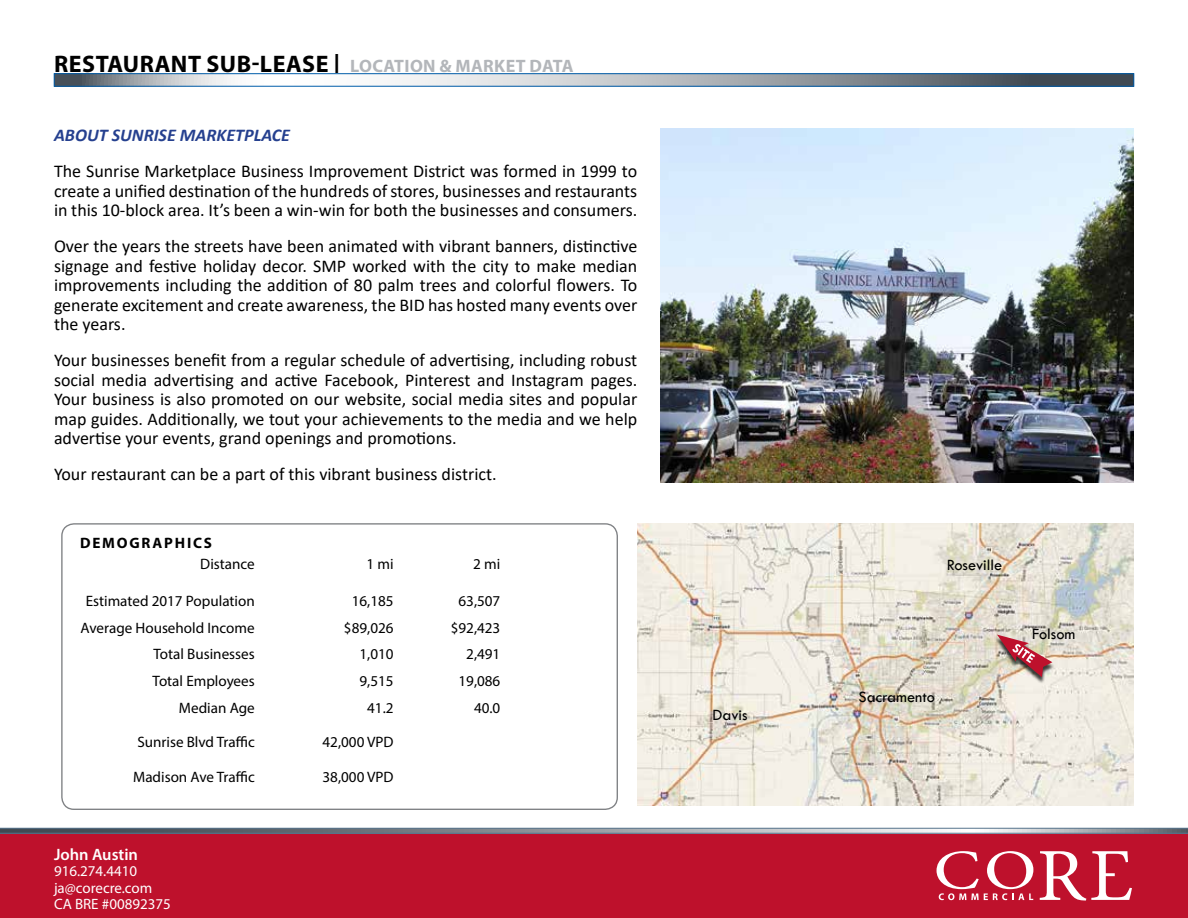
<style>
.page{position:relative;width:1188px;height:918px;background:#fff}
.page>*{position:absolute;margin:0;border:0;box-sizing:border-box;transform-origin:0 0}
.t1{font:700 24px "Myriad Pro";letter-spacing:.02em;color:#000}
.t2{font:18px/19.5px "Calibri";color:#000;text-align:justify}
.t3{font:italic 700 18px "Calibri";color:#25408f}
.t4{font:600 16.5px "Myriad Pro";color:#fff}
.t5{font:16.35px "Tw Cen";color:#000}
.t6{font:15.15px "Myriad Pro";color:#000}
.t7{font:700 15.15px "Myriad Pro";letter-spacing:.12em;color:#000}
.t8{font:15px/16.5px "Myriad Pro";color:#fff}
.s1{font-size:18px;color:#b3b6ba}
</style>
<div class="page">
<div style="left:0;top:834px;width:1188px;height:84px;background:#be112c"></div>
<svg style="left:937px;top:851px;width:96px;height:49px"></svg>
<svg style="left:1040px;top:851px;width:92px;height:50px"></svg>
<svg style="left:0;top:828px;width:1188px;height:6px;background:#808c97"></svg>
<div style="left:61px;top:523px;width:557px;height:287px;border:1px solid #808285;border-radius:12px"></div>
<svg style="left:56px;top:76px;width:1076px;height:8px"></svg>
<img style="left:637px;top:523px;width:497px;height:282px">
<div style="left:994px;top:636px;width:61px;height:49px;background:#000;opacity:.75"></div>
<svg style="left:997px;top:635px;width:55px;height:42px;background:#c48f8b"></svg>
<img style="left:661px;top:129px;width:473px;height:354px">
<h1 class="t1" style="left:54px;top:48px;width:521px">RESTAURANT SUB-LEASE | <span class="s1">LOCATION &amp; MARKET DATA</span></h1>
<p class="t3" style="left:54px;top:123px;width:237px">ABOUT SUNRISE MARKETPLACE</p>
<p class="t2" style="left:54px;top:161px;width:585px">The Sunrise Marketplace Business Improvement District was formed in 1999 to create a unified destination of the hundreds of stores, businesses and restaurants in this 10-block area. It’s been a win-win for both the businesses and consumers.</p>
<p class="t2" style="left:54px;top:236px;width:585px">Over the years the streets have been animated with vibrant banners, distinctive signage and festive holiday decor. SMP worked with the city to make median improvements including the addition of 80 palm trees and colorful flowers. To generate excitement and create awareness, the BID has hosted many events over the years.</p>
<p class="t2" style="left:54px;top:350px;width:585px">Your businesses benefit from a regular schedule of advertising, including robust social media advertising and active Facebook, Pinterest and Instagram pages.<br>Your business is also promoted on our website, social media sites and popular map guides. Additionally, we tout your achievements to the media and we help advertise your events, grand openings and promotions.</p>
<p class="t2" style="left:54px;top:464px;width:444px">Your restaurant can be a part of this vibrant business district.</p>
<p class="t7" style="left:80px;top:533px;width:134px">DEMOGRAPHICS</p>
<p class="t6" style="left:200px;top:554px;width:56px">Distance</p>
<p class="t6" style="left:367px;top:554px;width:29px">1 mi</p>
<p class="t6" style="left:473px;top:554px;width:29px">2 mi</p>
<p class="t6" style="left:86px;top:592px;width:170px">Estimated 2017 Population</p>
<p class="t6" style="left:352px;top:592px;width:43px">16,185</p>
<p class="t6" style="left:459px;top:592px;width:43px">63,507</p>
<p class="t6" style="left:81px;top:618px;width:176px">Average Household Income</p>
<p class="t6" style="left:344px;top:618px;width:51px">$89,026</p>
<p class="t6" style="left:451px;top:618px;width:51px">$92,423</p>
<p class="t6" style="left:154px;top:645px;width:103px">Total Businesses</p>
<p class="t6" style="left:359px;top:645px;width:36px">1,010</p>
<p class="t6" style="left:466px;top:645px;width:36px">2,491</p>
<p class="t6" style="left:153px;top:672px;width:104px">Total Employees</p>
<p class="t6" style="left:359px;top:672px;width:36px">9,515</p>
<p class="t6" style="left:459px;top:672px;width:43px">19,086</p>
<p class="t6" style="left:179px;top:699px;width:77px">Median Age</p>
<p class="t6" style="left:367px;top:699px;width:28px">41.2</p>
<p class="t6" style="left:474px;top:699px;width:28px">40.0</p>
<p class="t6" style="left:137px;top:733px;width:119px">Sunrise Blvd Traffic</p>
<p class="t6" style="left:323px;top:733px;width:73px">42,000 VPD</p>
<p class="t6" style="left:133px;top:767px;width:123px">Madison Ave Traffic</p>
<p class="t6" style="left:323px;top:767px;width:73px">38,000 VPD</p>
<p class="t4" style="left:54px;top:844px;width:86px">John Austin</p>
<p class="t8" style="left:54px;top:863px;width:118px">916.274.4410 ja@corecre.com<br>CA BRE #00892375</p>
<p class="t5" style="left:713px;top:705px;width:37px">Davis</p>
<p class="t5" style="left:947px;top:555px;width:57px">Roseville</p>
<p class="t5" style="left:859px;top:687px;width:78px">Sacramento</p>
<p class="t5" style="left:1032px;top:624px;width:45px">Folsom</p>
</div>
